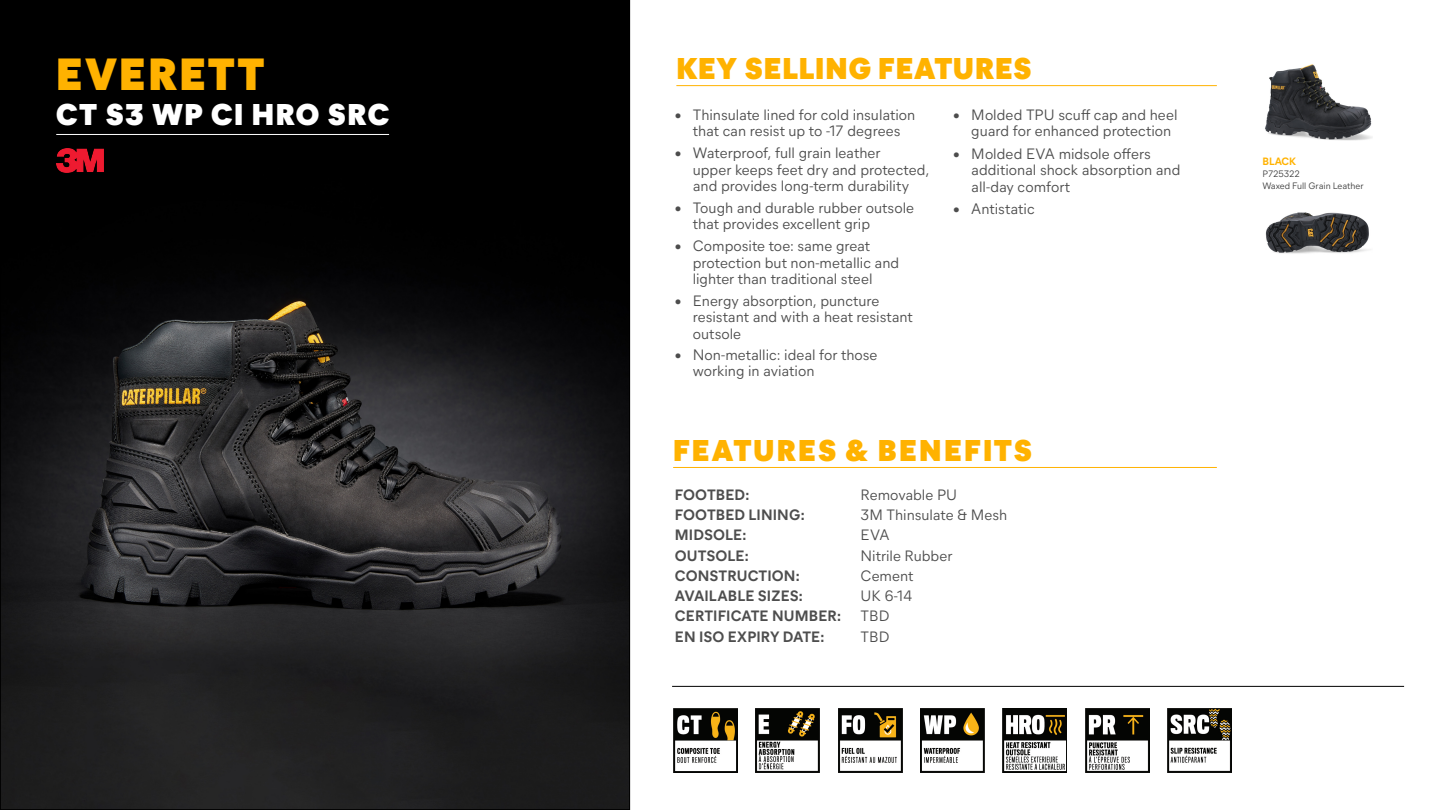
<style>
.page{position:relative;width:1440px;height:810px;background:#fff}
.page>*{position:absolute;margin:0;border:0;box-sizing:border-box;transform-origin:0 0}
.t1{font:900 45px "Mier A";letter-spacing:.05em;color:#ffb200}
.t2{font:900 30px "Mier A";letter-spacing:.035em;color:#ffb200}
.t3{font:900 30px "Mier A";letter-spacing:.06em;color:#ffb200}
.t4{font:900 30px "Mier A";letter-spacing:.05em;color:#fff}
.Features{font:15px/16.5px "Mier B";color:#4d4d4d}
.Features-2{font:700 15px "Mier B";letter-spacing:.005em;color:#4d4d4d}
.Body{font:700 10.65px "Mier B";color:#ffb200}
.SKU{font:9.3px "Mier B";color:#404040}
</style>
<div class="page">
<img style="left:2px;top:2px;width:626px;height:806px">
<img style="left:1265px;top:212px;width:104px;height:42px">
<hr style="left:56px;top:134px;width:333px;height:1px;background:#fff">
<hr style="left:676px;top:85px;width:541px;height:1px;background:#ffb200">
<img style="left:756px;top:709px;width:64px;height:64px">
<img style="left:838px;top:709px;width:64px;height:64px">
<img style="left:1003px;top:709px;width:64px;height:64px">
<img style="left:1085px;top:709px;width:64px;height:64px">
<hr style="left:672px;top:686px;width:732px;height:1px;background:#000">
<hr style="left:673px;top:467px;width:544px;height:1px;background:#ffb200">
<img style="left:1265px;top:64px;width:107px;height:77px">
<img style="left:673px;top:709px;width:64px;height:64px">
<img style="left:1168px;top:709px;width:64px;height:64px">
<img style="left:56px;top:149px;width:48px;height:24px">
<img style="left:921px;top:709px;width:64px;height:64px">
<p class="t1" style="left:56px;top:41px;width:210px">EVERETT</p>
<p class="t4" style="left:56px;top:93px;width:334px">CT S3 WP CI HRO SRC</p>
<p class="t2" style="left:676px;top:46px;width:357px">KEY SELLING FEATURES</p>
<p class="Features" style="left:675px;top:106px;width:242px;text-align:center">• Thinsulate lined for cold insulation that can resist up to -17 degrees</p>
<p class="Features" style="left:693px;top:144px;width:238px;text-indent:-18px">• Waterproof, full grain leather<br>upper keeps feet dry and protected, and provides long-term durability</p>
<p class="Features" style="left:693px;top:199px;width:223px;text-indent:-18px">• Tough and durable rubber outsole that provides excellent grip</p>
<p class="Features" style="left:693px;top:237px;width:208px;text-indent:-18px">• Composite toe: same great protection but non-metallic and lighter than traditional steel</p>
<p class="Features" style="left:693px;top:292px;width:222px;text-indent:-18px">• Energy absorption, puncture resistant and with a heat resistant outsole</p>
<p class="Features" style="left:693px;top:346px;width:186px;text-indent:-18px">• Non-metallic: ideal for those working in aviation</p>
<p class="Features" style="left:971px;top:106px;width:208px;text-indent:-18px">• Molded TPU scuff cap and heel guard for enhanced protection</p>
<p class="Features" style="left:971px;top:145px;width:211px;text-indent:-18px">• Molded EVA midsole offers additional shock absorption and all-day comfort</p>
<p class="Features" style="left:953px;top:200px;width:83px">• Antistatic</p>
<p class="t3" style="left:673px;top:428px;width:360px">FEATURES &amp; BENEFITS</p>
<p class="Features-2" style="left:675px;top:484px;width:76px">FOOTBED:</p>
<p class="Features-2" style="left:675px;top:504px;width:131px">FOOTBED LINING:</p>
<p class="Features-2" style="left:675px;top:524px;width:73px">MIDSOLE:</p>
<p class="Features-2" style="left:675px;top:544px;width:75px">OUTSOLE:</p>
<p class="Features-2" style="left:675px;top:565px;width:126px">CONSTRUCTION:</p>
<p class="Features-2" style="left:675px;top:585px;width:129px">AVAILABLE SIZES:</p>
<p class="Features-2" style="left:675px;top:605px;width:168px">CERTIFICATE NUMBER:</p>
<p class="Features-2" style="left:675px;top:625px;width:151px">EN ISO EXPIRY DATE:</p>
<p class="Features" style="left:861px;top:485px;width:98px">Removable PU</p>
<p class="Features" style="left:861px;top:506px;width:148px">3M Thinsulate &amp; Mesh</p>
<p class="Features" style="left:861px;top:526px;width:30px">EVA</p>
<p class="Features" style="left:861px;top:546px;width:93px">Nitrile Rubber</p>
<p class="Features" style="left:861px;top:566px;width:54px">Cement</p>
<p class="Features" style="left:861px;top:587px;width:53px">UK 6-14</p>
<p class="Features" style="left:861px;top:605px;width:31px;line-height:20.2px">TBD<br>TBD</p>
<p class="Body" style="left:1262px;top:153px;width:35px">BLACK</p>
<p class="SKU" style="left:1262px;top:167px;width:39px">P725322</p>
<p class="SKU" style="left:1262px;top:179px;width:103px">Waxed Full Grain Leather</p>
</div>
